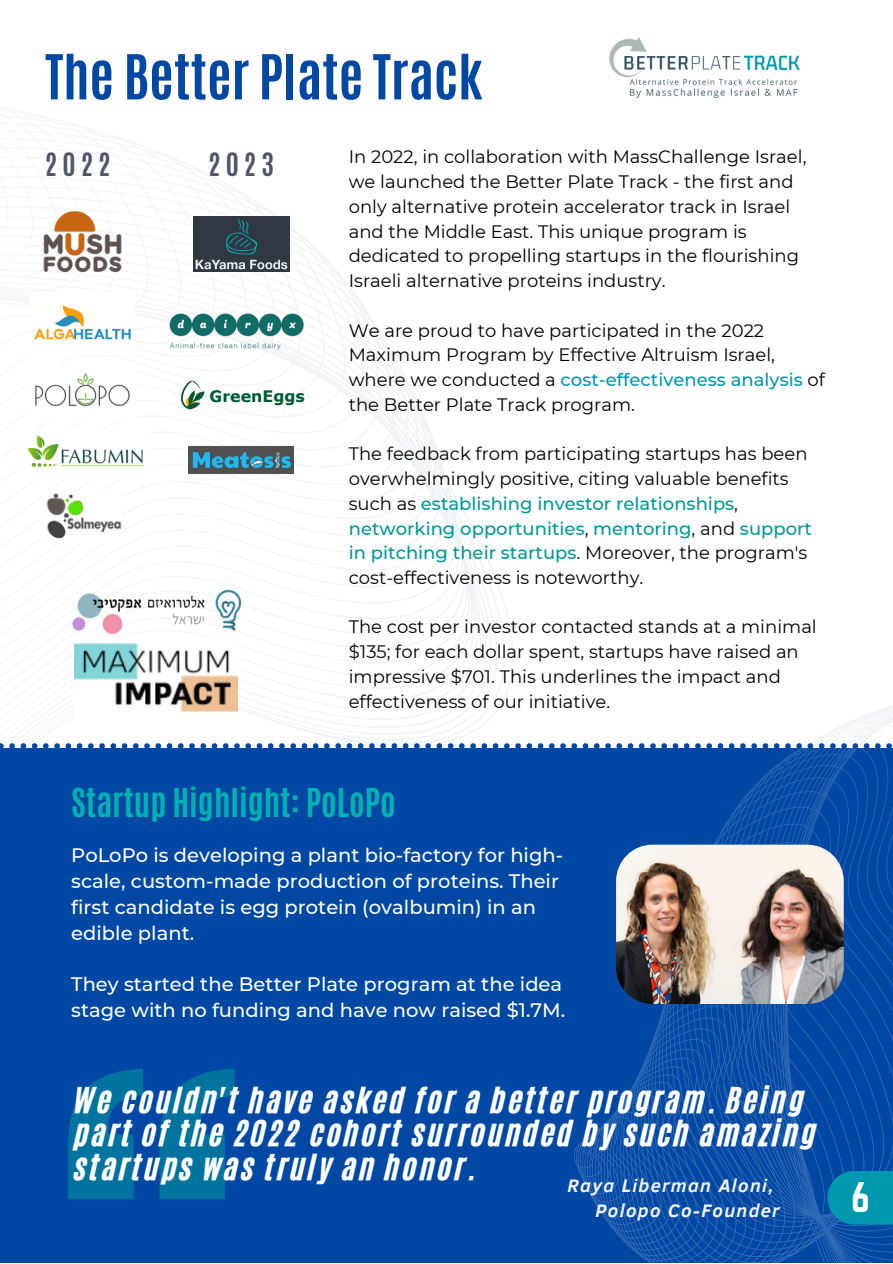
<style>
.page{position:relative;width:893px;height:1264px;background:#fff}
.page>*{position:absolute;margin:0;border:0;box-sizing:border-box;transform-origin:0 0}
.t1{font:700 52.65px "Antonio";color:#0048a4}
.t2{font:37.5px "Norwester";color:#feffff}
.t3{font:700 33.15px "Antonio";color:#00b2b2}
.t4{font:30px/33.8px "CA Generated";letter-spacing:.095em;color:#feffff}
.t5{font:700 26.85px "Antonio";letter-spacing:.19em;color:#4e5768}
.t6{font:500 19.5px/25.8px "Montserrat";color:#feffff}
.t7{font:italic 700 18.6px "Clear Sans";letter-spacing:.07em;color:#f3f5f9}
.t8{font:18px/24.8px "Montserrat";color:#000}
.t9{font:700 15.75px "Verdana";color:#005b32}
.s1{font-weight:500;color:#0098af}
.s2{font-weight:500;color:#099}
</style>
<div class="page">
<svg style="left:42px;top:126px;width:471px;height:617px"></svg>
<div style="left:0;top:748px;width:892px;height:514px;background:#0048a4"></div>
<svg style="left:68px;top:1069px;width:166px;height:130px"></svg>
<svg style="left:574px;top:706px;width:318px;height:556px"></svg>
<img style="left:616px;top:844px;width:227px;height:160px;border-radius:36px">
<svg style="left:0;top:743px;width:892px;height:5px"></svg>
<img style="left:74px;top:636px;width:163px;height:86px">
<img style="left:609px;top:37px;width:191px;height:61px">
<img style="left:43px;top:204px;width:79px;height:80px">
<img style="left:34px;top:292px;width:101px;height:62px">
<img style="left:35px;top:363px;width:101px;height:56px">
<img style="left:44px;top:491px;width:77px;height:51px">
<img style="left:27px;top:430px;width:122px;height:48px">
<img style="left:177px;top:379px;width:33px;height:32px">
<img style="left:68px;top:584px;width:181px;height:52px">
<img style="left:193px;top:216px;width:96px;height:55px">
<img style="left:189px;top:446px;width:104px;height:27px">
<img style="left:164px;top:309px;width:147px;height:45px">
<svg style="left:827px;top:1170px;width:65px;height:54px;background:#0190ae"></svg>
<p class="t1" style="left:45px;top:39px;width:438px">The Better Plate Track</p>
<p class="t5" style="left:45px;top:146px;width:67px">2022</p>
<p class="t5" style="left:208px;top:146px;width:67px">2023</p>
<p class="t9" style="left:209px;top:386px;width:97px">GreenEggs</p>
<p class="t8" style="left:349px;top:144px;width:459px">In 2022, in collaboration with MassChallenge Israel, we launched the Better Plate Track - the first and only alternative protein accelerator track in Israel and the Middle East. This unique program is dedicated to propelling startups in the flourishing Israeli alternative proteins industry.</p>
<p class="t8" style="left:349px;top:318px;width:477px">We are proud to have participated in the 2022<br>Maximum Program by Effective Altruism Israel, where we conducted a <span class="s1">cost-effectiveness analysis</span> of the Better Plate Track program.</p>
<p class="t8" style="left:349px;top:441px;width:465px">The feedback from participating startups has been overwhelmingly positive, citing valuable benefits such as <span class="s2">establishing investor relationships</span>, <span class="s2">networking opportunities</span>, <span class="s2">mentoring</span>, and <span class="s2">support in pitching their startups</span>. Moreover, the program's cost-effectiveness is noteworthy.</p>
<p class="t8" style="left:349px;top:614px;width:469px">The cost per investor contacted stands at a minimal $135; for each dollar spent, startups have raised an impressive $701. This underlines the impact and effectiveness of our initiative.</p>
<p class="t3" style="left:71px;top:778px;width:326px">Startup Highlight: PoLoPo</p>
<p class="t6" style="left:71px;top:842px;width:493px">PoLoPo is developing a plant bio-factory for high&shy;scale, custom-made production of proteins. Their first candidate is egg protein (ovalbumin) in an edible plant.</p>
<p class="t6" style="left:71px;top:971px;width:495px">They started the Better Plate program at the idea stage with no funding and have now raised $1.7M.</p>
<p class="t4" style="left:74px;top:1083px;width:743px">We couldn't have asked for a better program. Being part of the 2022 cohort surrounded by such amazing startups was truly an honor.</p>
<p class="t7" style="left:567px;top:1171px;width:207px">Raya Liberman Aloni,</p>
<p class="t7" style="left:595px;top:1196px;width:185px">Polopo Co-Founder</p>
<p class="t2" style="left:851px;top:1174px;width:20px">6</p>
</div>
